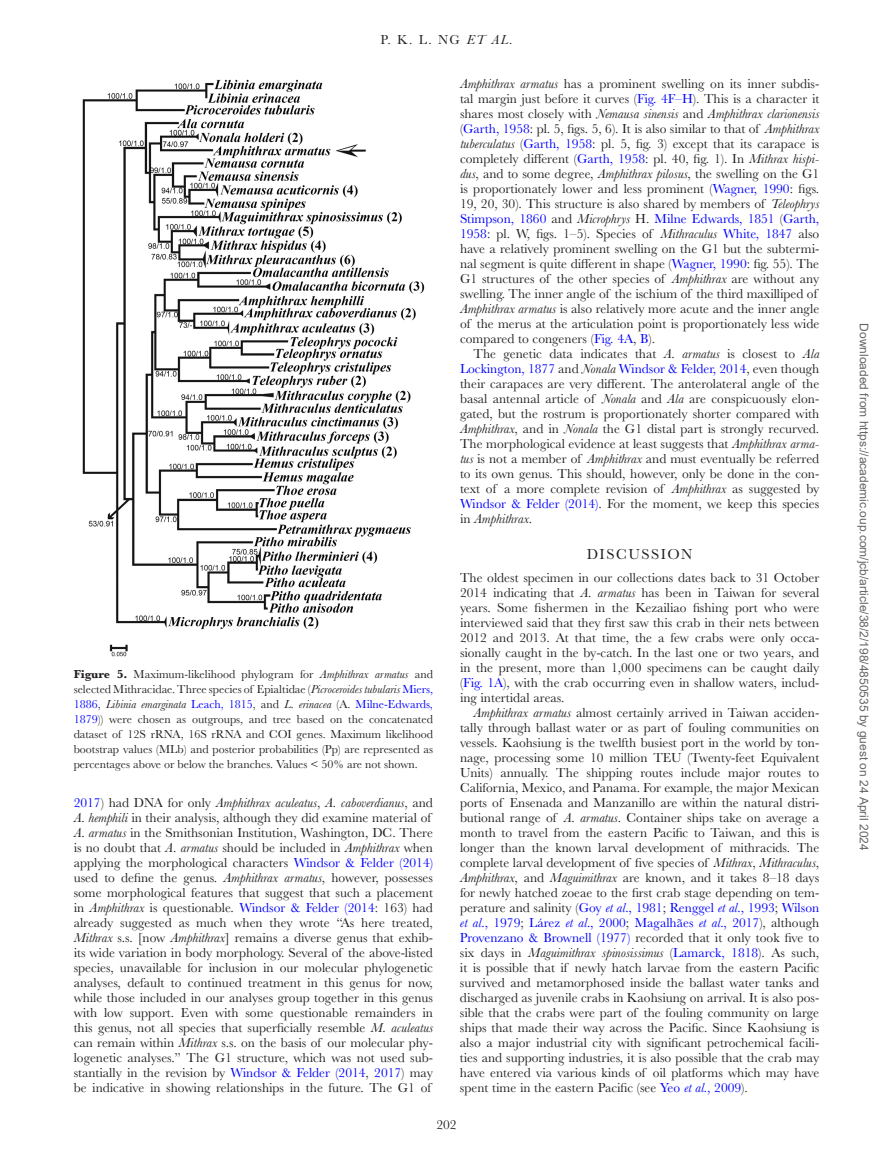
<style>
.page{position:relative;width:893px;height:1174px;background:#fff}
.page>*{position:absolute;margin:0;border:0;box-sizing:border-box;transform-origin:0 0}
.t1{font:15px "Baskerville MT Std";letter-spacing:.1em;color:#231f20}
.t2{font:13.5px/15px "Baskerville MT Std";color:#231f20;text-align:justify}
.t3{font:12px/15px "Baskerville MT Std";color:#231f20;text-align:justify}
.t4{font:12px "Arial";color:#666}
.s1{font-style:italic}
.s2{font-weight:700}
.s3{color:#00f}
.s4{font-style:italic;color:#00f}
</style>
<div class="page">
<img style="left:82px;top:79px;width:342px;height:577px">
<p class="t2" style="left:381px;top:33px;width:133px">P. K. L. NG <span class="s1">ET AL.</span></p>
<p class="t3" style="left:74px;top:666px;width:361px"><span class="s2">Figure 5.</span> Maximum-likelihood phylogram for <span class="s1">Amphithrax armatus</span> and selected Mithracidae. Three species of Epialtidae (<span class="s1">Picroceroides tubularis</span> <span class="s3">Miers, 1886</span>, <span class="s1">Libinia emarginata</span> <span class="s3">Leach, 1815</span>, and <span class="s1">L. erinacea</span> (A. <span class="s3">Milne-Edwards, 1879</span>)) were chosen as outgroups, and tree based on the concatenated dataset of 12S rRNA, 16S rRNA and COI genes. Maximum likelihood bootstrap values (MLb) and posterior probabilities (Pp) are represented as percentages above or below the branches. Values &lt; 50% are not shown.</p>
<p class="t2" style="left:74px;top:795px;width:361px;text-align:left"><span class="s3">2017</span>) had DNA for only <span class="s1">Amphithrax aculeatus</span>, <span class="s1">A. caboverdianus</span>, and <span class="s1">A. hemphili</span> in their analysis, although they did examine material of <span class="s1">A. armatus</span> in the Smithsonian Institution, Washington, DC. There is no doubt that <span class="s1">A. armatus</span> should be included in <span class="s1">Amphithrax</span> when applying the morphological characters <span class="s3">Windsor &amp; Felder (2014) </span>used to define the genus. <span class="s1">Amphithrax armatus</span>, however, possesses some morphological features that suggest that such a placement in <span class="s1">Amphithrax</span> is questionable. <span class="s3">Windsor &amp; Felder (2014</span>: 163) had already suggested as much when they wrote “As here treated, <span class="s1">Mithrax</span> s.s. [now <span class="s1">Amphithrax</span>] remains a diverse genus that exhib&shy;its wide variation in body morphology. Several of the above-listed species, unavailable for inclusion in our molecular phylogenetic analyses, default to continued treatment in this genus for now, while those included in our analyses group together in this genus with low support. Even with some questionable remainders in this genus, not all species that superficially resemble <span class="s1">M. aculeatus </span>can remain within <span class="s1">Mithrax</span> s.s. on the basis of our molecular phy&shy;logenetic analyses.” The G1 structure, which was not used sub&shy;stantially in the revision by <span class="s3">Windsor &amp; Felder (2014</span>, <span class="s3">2017</span>) may be indicative in showing relationships in the future. The G1 of</p>
<p class="t2" style="left:460px;top:76px;width:361px;text-align:left"><span class="s1">Amphithrax armatus</span> has a prominent swelling on its inner subdis&shy;tal margin just before it curves (<span class="s3">Fig. 4F–H</span>). This is a character it shares most closely with <span class="s1">Nemausa sinensis</span> and <span class="s1">Amphithrax clarionensis </span>(<span class="s3">Garth, 1958</span>: pl. 5, figs. 5, 6). It is also similar to that of <span class="s1">Amphithrax tuberculatus</span> (<span class="s3">Garth, 1958</span>: pl. 5, fig. 3) except that its carapace is completely different (<span class="s3">Garth, 1958</span>: pl. 40, fig. 1). In <span class="s1">Mithrax hispi&shy;dus</span>, and to some degree, <span class="s1">Amphithrax pilosus</span>, the swelling on the G1 is proportionately lower and less prominent (<span class="s3">Wagner, 1990</span>: figs.<br>19, 20, 30). This structure is also shared by members of <span class="s1">Teleophrys </span><span class="s3">Stimpson, 1860</span> and <span class="s1">Microphrys</span> H. <span class="s3">Milne Edwards, 1851</span> (<span class="s3">Garth, 1958</span>: pl. W, figs. 1–5). Species of <span class="s1">Mithraculus</span> <span class="s3">White, 1847</span> also have a relatively prominent swelling on the G1 but the subtermi&shy;nal segment is quite different in shape (<span class="s3">Wagner, 1990</span>: fig. 55). The G1 structures of the other species of <span class="s1">Amphithrax</span> are without any swelling. The inner angle of the ischium of the third maxilliped of <span class="s1">Amphithrax armatus</span> is also relatively more acute and the inner angle of the merus at the articulation point is proportionately less wide compared to congeners (<span class="s3">Fig. 4A</span>, <span class="s3">B</span>).</p>
<p class="t2" style="left:460px;top:346px;width:361px;text-indent:14px">The genetic data indicates that <span class="s1">A. armatus</span> is closest to <span class="s1">Ala </span><span class="s3">Lockington, 1877</span> and <span class="s1">Nonala</span> <span class="s3">Windsor &amp; Felder, 2014</span>, even though their carapaces are very different. The anterolateral angle of the basal antennal article of <span class="s1">Nonala</span> and <span class="s1">Ala</span> are conspicuously elon&shy;gated, but the rostrum is proportionately shorter compared with <span class="s1">Amphithrax</span>, and in <span class="s1">Nonala</span> the G1 distal part is strongly recurved.<br>The morphological evidence at least suggests that <span class="s1">Amphithrax arma&shy;tus</span> is not a member of <span class="s1">Amphithrax</span> and must eventually be referred to its own genus. This should, however, only be done in the con&shy;text of a more complete revision of <span class="s1">Amphithrax</span> as suggested by <span class="s3">Windsor &amp; Felder (2014)</span>. For the moment, we keep this species in <span class="s1">Amphithrax</span>.</p>
<p class="t1" style="left:587px;top:546px;width:107px">DISCUSSION</p>
<p class="t2" style="left:460px;top:570px;width:361px">The oldest specimen in our collections dates back to 31 October 2014 indicating that <span class="s1">A. armatus</span> has been in Taiwan for several years. Some fishermen in the Kezailiao fishing port who were interviewed said that they first saw this crab in their nets between 2012 and 2013. At that time, the a few crabs were only occa&shy;sionally caught in the by-catch. In the last one or two years, and in the present, more than 1,000 specimens can be caught daily (<span class="s3">Fig. 1A</span>), with the crab occurring even in shallow waters, includ&shy;ing intertidal areas.</p>
<p class="t2" style="left:460px;top:705px;width:361px;text-indent:14px"><span class="s1">Amphithrax armatus</span> almost certainly arrived in Taiwan acciden&shy;tally through ballast water or as part of fouling communities on vessels. Kaohsiung is the twelfth busiest port in the world by ton&shy;nage, processing some 10 million TEU (Twenty-feet Equivalent Units) annually. The shipping routes include major routes to California, Mexico, and Panama. For example, the major Mexican ports of Ensenada and Manzanillo are within the natural distri&shy;butional range of <span class="s1">A. armatus</span>. Container ships take on average a month to travel from the eastern Pacific to Taiwan, and this is longer than the known larval development of mithracids. The complete larval development of five species of <span class="s1">Mithrax</span>, <span class="s1">Mithraculus</span>, <span class="s1">Amphithrax</span>, and <span class="s1">Maguimithrax</span> are known, and it takes 8–18 days for newly hatched zoeae to the first crab stage depending on tem&shy;perature and salinity (<span class="s3">Goy</span> <span class="s4">et al.</span><span class="s3">, 1981</span>; <span class="s3">Renggel</span> <span class="s4">et al.</span><span class="s3">, 1993</span>; <span class="s3">Wilson </span><span class="s4">et al.</span><span class="s3">, 1979</span>; <span class="s3">Lárez</span> <span class="s4">et al.</span><span class="s3">, 2000</span>; <span class="s3">Magalhães</span> <span class="s4">et al.</span><span class="s3">, 2017</span>), although <span class="s3">Provenzano &amp; Brownell (1977)</span> recorded that it only took five to six days in <span class="s1">Maguimithrax spinosissimus</span> (<span class="s3">Lamarck, 1818</span>). As such, it is possible that if newly hatch larvae from the eastern Pacific survived and metamorphosed inside the ballast water tanks and discharged as juvenile crabs in Kaohsiung on arrival. It is also pos&shy;sible that the crabs were part of the fouling community on large ships that made their way across the Pacific. Since Kaohsiung is also a major industrial city with significant petrochemical facili&shy;ties and supporting industries, it is also possible that the crab may have entered via various kinds of oil platforms which may have spent time in the eastern Pacific (see <span class="s3">Yeo</span> <span class="s4">et al.</span><span class="s3">, 2009</span>).</p>
<p class="t2" style="left:436px;top:1116px;width:22px">202</p>
<p class="t4" style="left:868px;top:323px;width:529px;rotate:90deg">Downloaded from https://academic.oup.com/jcb/article/38/2/198/4850535 by guest on 24 April 2024</p>
</div>
